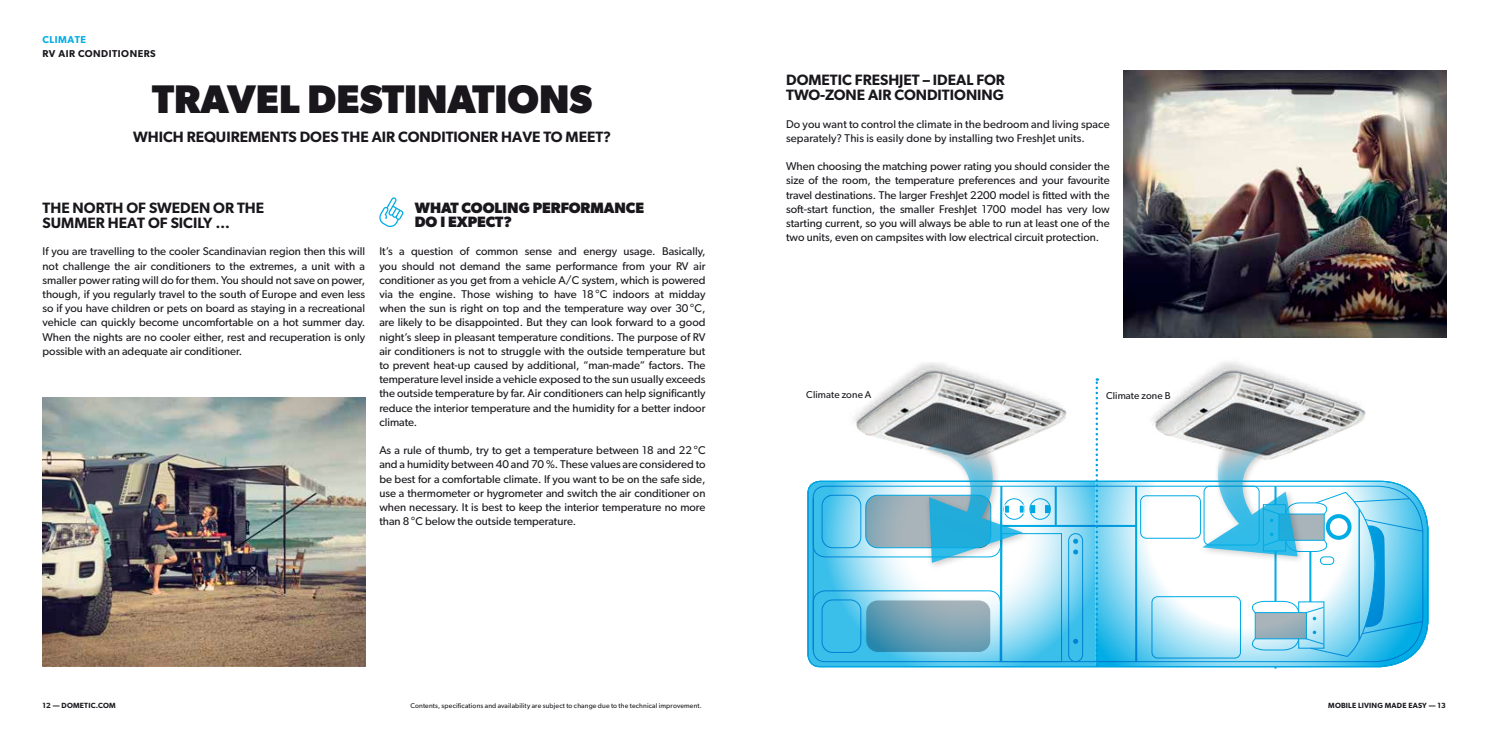
<style>
.page{position:relative;width:1489px;height:745px;background:#fff}
.page>*{position:absolute;margin:0;border:0;box-sizing:border-box;transform-origin:0 0}
.t1{font:700 40px "Gibson";color:#1a171c}
.t2{font:600 15px/15px "Gibson";color:#1a171c}
.t3{font:700 15px/14.1px "Gibson";color:#1a171c}
.t4{font:11.25px/14.1px "Gibson";color:#1a171c;text-align:justify}
.t5{font:10px "Gibson";letter-spacing:.005em;color:#1a171c}
.t6{font:600 10px "Gibson";letter-spacing:.05em;color:#1a171c}
.t7{font:600 10px "Gibson";letter-spacing:.05em;color:#00ace5}
.t8{font:600 7.5px "Gibson";letter-spacing:.025em;color:#1a171c}
.t9{font:6.88px "Gibson";letter-spacing:.02em;color:#1a171c}
</style>
<div class="page">
<img style="left:1123px;top:71px;width:323px;height:266px">
<img style="left:853px;top:362px;width:214px;height:63px">
<img style="left:1151px;top:362px;width:215px;height:81px">
<svg style="left:807px;top:480px;width:621px;height:187px"></svg>
<div style="left:922px;top:420px;width:107px;height:150px;background:#1a171c;opacity:.3"></div>
<svg style="left:812px;top:425px;width:250px;height:243px"></svg>
<div style="left:1198px;top:425px;width:107px;height:139px;background:#4c5157"></div>
<svg style="left:1194px;top:429px;width:229px;height:239px"></svg>
<svg style="left:1095px;top:378px;width:2px;height:288px"></svg>
<img style="left:43px;top:397px;width:322px;height:269px">
<svg style="left:379px;top:197px;width:24px;height:30px"></svg>
<p class="t7" style="left:43px;top:33px;width:45px">CLIMATE</p>
<p class="t6" style="left:43px;top:47px;width:115px">RV AIR CONDITIONERS</p>
<h1 class="t1" style="left:152px;top:75px;width:441px">TRAVEL DESTINATIONS</h1>
<h2 class="t2" style="left:133px;top:129px;width:479px">WHICH REQUIREMENTS DOES THE AIR CONDITIONER HAVE TO MEET?</h2>
<h2 class="t2" style="left:43px;top:200px;width:223px">THE NORTH OF SWEDEN OR THE<br>SUMMER HEAT OF SICILY …</h2>
<p class="t4" style="left:43px;top:244px;width:324px">If you are travelling to the cooler Scandinavian region then this will not challenge the air conditioners to the extremes, a unit with a smaller power rating will do for them. You should not save on power, though, if you regularly travel to the south of Europe and even less so if you have children or pets on board as staying in a recreational vehicle can quickly become uncomfortable on a hot summer day.<br>When the nights are no cooler either, rest and recuperation is only possible with an adequate air conditioner.</p>
<h2 class="t3" style="left:415px;top:200px;width:231px">WHAT COOLING PERFORMANCE<br>DO I EXPECT?</h2>
<p class="t4" style="left:379px;top:244px;width:328px">It’s a question of common sense and energy usage. Basically, you should not demand the same performance from your RV air conditioner as you get from a vehicle A/C system, which is powered via the engine. Those wishing to have 18°C indoors at midday when the sun is right on top and the temperature way over 30°C, are likely to be disappointed. But they can look forward to a good night’s sleep in pleasant temperature conditions. The purpose of RV air conditioners is not to struggle with the outside temperature but to prevent heat-up caused by additional, “man-made” factors. The temperature level inside a vehicle exposed to the sun usually exceeds the outside temperature by far. Air conditioners can help significantly reduce the interior temperature and the humidity for a better indoor climate.</p>
<p class="t4" style="left:379px;top:442px;width:328px">As a rule of thumb, try to get a temperature between 18 and 22°C and a humidity between 40 and 70 %. These values are considered to be best for a comfortable climate. If you want to be on the safe side, use a thermometer or hygrometer and switch the air conditioner on when necessary. It is best to keep the interior temperature no more than 8°C below the outside temperature.</p>
<h2 class="t2" style="left:786px;top:72px;width:220px">DOMETIC FRESHJET – IDEAL FOR<br>TWO-ZONE AIR CONDITIONING</h2>
<p class="t4" style="left:786px;top:116px;width:325px">Do you want to control the climate in the bedroom and living space separately? This is easily done by installing two FreshJet units.</p>
<p class="t4" style="left:786px;top:159px;width:325px">When choosing the matching power rating you should consider the size of the room, the temperature preferences and your favourite travel destinations. The larger FreshJet 2200 model is fitted with the soft-start function, the smaller FreshJet 1700 model has very low starting current, so you will always be able to run at least one of the two units, even on campsites with low electrical circuit protection.</p>
<p class="t5" style="left:806px;top:388px;width:67px">Climate zone A</p>
<p class="t5" style="left:1105px;top:389px;width:66px">Climate zone B</p>
<p class="t8" style="left:43px;top:701px;width:75px">12 — DOMETIC.COM</p>
<p class="t9" style="left:410px;top:701px;width:293px">Contents, specifications and availability are subject to change due to the technical improvement.</p>
<p class="t8" style="left:1328px;top:701px;width:119px">MOBILE LIVING MADE EASY — 13</p>
</div>
